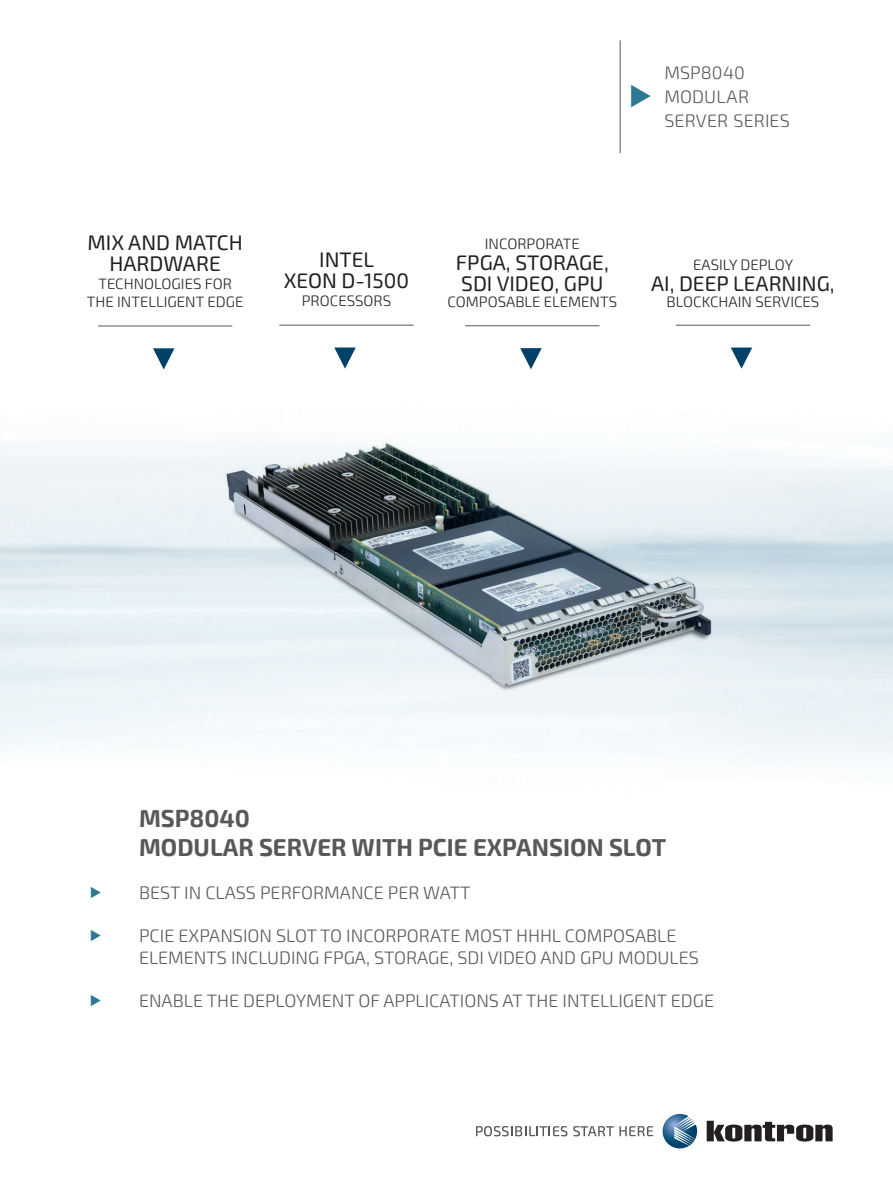
<style>
.page{position:relative;width:893px;height:1191px;background:#fff}
.page>*{position:absolute;margin:0;border:0;box-sizing:border-box;transform-origin:0 0}
.t1{font:700 24px/28.8px "Exo 2";color:#57585a}
.t2{font:21px/21px "Exo 2";color:#231f20;text-align:center}
.t3{font:300 18px/24px "Exo 2";color:#57585a}
.t4{font:300 15px/18px "Exo 2";color:#231f20;text-align:center}
</style>
<div class="page">
<img style="left:181px;top:418px;width:582px;height:364px">
<svg style="left:663px;top:1113px;width:34px;height:35px"></svg>
<svg style="left:707px;top:1120px;width:126px;height:21px"></svg>
<svg style="left:476px;top:1126px;width:91px;height:10px"></svg>
<svg style="left:573px;top:1126px;width:80px;height:10px"></svg>
<hr style="left:620px;top:40px;width:1px;height:113px;background:#57585a">
<svg style="left:153px;top:348px;width:21px;height:21px"></svg>
<hr style="left:98px;top:325px;width:134px;height:1px;background:#57585a">
<svg style="left:334px;top:347px;width:22px;height:22px"></svg>
<hr style="left:279px;top:325px;width:135px;height:1px;background:#57585a">
<svg style="left:520px;top:348px;width:22px;height:21px"></svg>
<hr style="left:465px;top:325px;width:134px;height:1px;background:#57585a">
<svg style="left:731px;top:347px;width:21px;height:22px"></svg>
<hr style="left:676px;top:325px;width:134px;height:1px;background:#57585a">
<p class="t3" style="left:664px;top:61px;width:127px">MSP8040<br>MODULAR<br>SERVER SERIES</p>
<p class="t2" style="left:87px;top:231px;width:157px">MIX AND MATCH<br>HARDWARE</p>
<p class="t4" style="left:87px;top:275px;width:158px">TECHNOLOGIES FOR<br>THE INTELLIGENT EDGE</p>
<p class="t2" style="left:284px;top:249px;width:127px">INTEL<br>XEON D-1500</p>
<p class="t4" style="left:302px;top:292px;width:91px">PROCESSORS</p>
<p class="t4" style="left:485px;top:235px;width:97px">INCORPORATE</p>
<p class="t2" style="left:456px;top:251px;width:154px;text-align:left">FPGA, STORAGE,<br>SDI VIDEO, GPU</p>
<p class="t4" style="left:448px;top:293px;width:171px">COMPOSABLE ELEMENTS</p>
<p class="t4" style="left:693px;top:256px;width:101px">EASILY DEPLOY</p>
<p class="t2" style="left:651px;top:272px;width:185px">AI, DEEP LEARNING,</p>
<p class="t4" style="left:667px;top:293px;width:154px">BLOCKCHAIN SERVICES</p>
<h1 class="t1" style="left:139px;top:804px;width:529px">MSP8040<br>MODULAR SERVER WITH PCIE EXPANSION SLOT</h1>
<p class="t3" style="left:139px;top:881px;width:333px">BEST IN CLASS PERFORMANCE PER WATT</p>
<p class="t3" style="left:139px;top:925px;width:561px;line-height:21.6px">PCIE EXPANSION SLOT TO INCORPORATE MOST HHHL COMPOSABLE<br>ELEMENTS INCLUDING FPGA, STORAGE, SDI VIDEO AND GPU MODULES</p>
<p class="t3" style="left:139px;top:989px;width:576px">ENABLE THE DEPLOYMENT OF APPLICATIONS AT THE INTELLIGENT EDGE</p>
</div>
